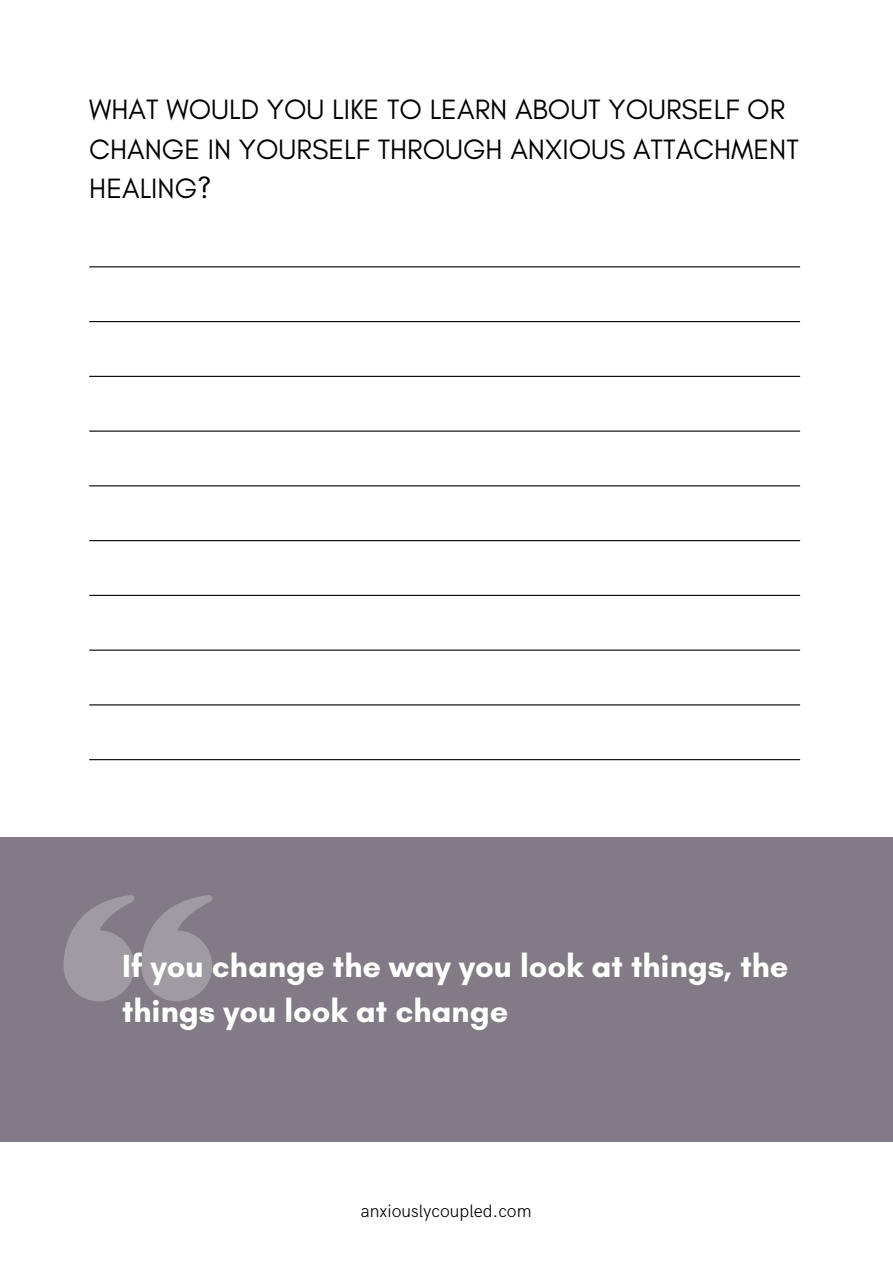
<style>
.page{position:relative;width:893px;height:1264px;background:#fff}
.page>*{position:absolute;margin:0;border:0;box-sizing:border-box;transform-origin:0 0}
.t1{font:700 32.55px/45px "Glacial Indifference";color:#fff}
.t2{font:28.5px/39.3px "Glacial Indifference";color:#000}
.t3{font:300 18px "HK Grotesk";color:#000}
</style>
<div class="page">
<div style="left:0;top:836px;width:892px;height:305px;background:#827a84"></div>
<svg style="left:64px;top:895px;width:148px;height:106px"></svg>
<hr style="left:89px;top:266px;width:711px;height:1px;background:#000">
<hr style="left:89px;top:321px;width:711px;height:1px;background:#000">
<hr style="left:89px;top:376px;width:711px;height:1px;background:#000">
<hr style="left:89px;top:430px;width:711px;height:1px;background:#000">
<hr style="left:89px;top:485px;width:711px;height:1px;background:#000">
<hr style="left:89px;top:540px;width:711px;height:1px;background:#000">
<hr style="left:89px;top:595px;width:711px;height:1px;background:#000">
<hr style="left:89px;top:649px;width:711px;height:1px;background:#000">
<hr style="left:89px;top:704px;width:711px;height:1px;background:#000">
<hr style="left:89px;top:759px;width:711px;height:1px;background:#000">
<p class="t2" style="left:89px;top:89px;width:711px">WHAT WOULD YOU LIKE TO LEARN ABOUT YOURSELF OR<br>CHANGE IN YOURSELF THROUGH ANXIOUS ATTACHMENT<br>HEALING?</p>
<p class="t1" style="left:122px;top:943px;width:668px">If you change the way you look at things, the things you look at change</p>
<p class="t3" style="left:361px;top:1200px;width:172px">anxiouslycoupled.com</p>
</div>
